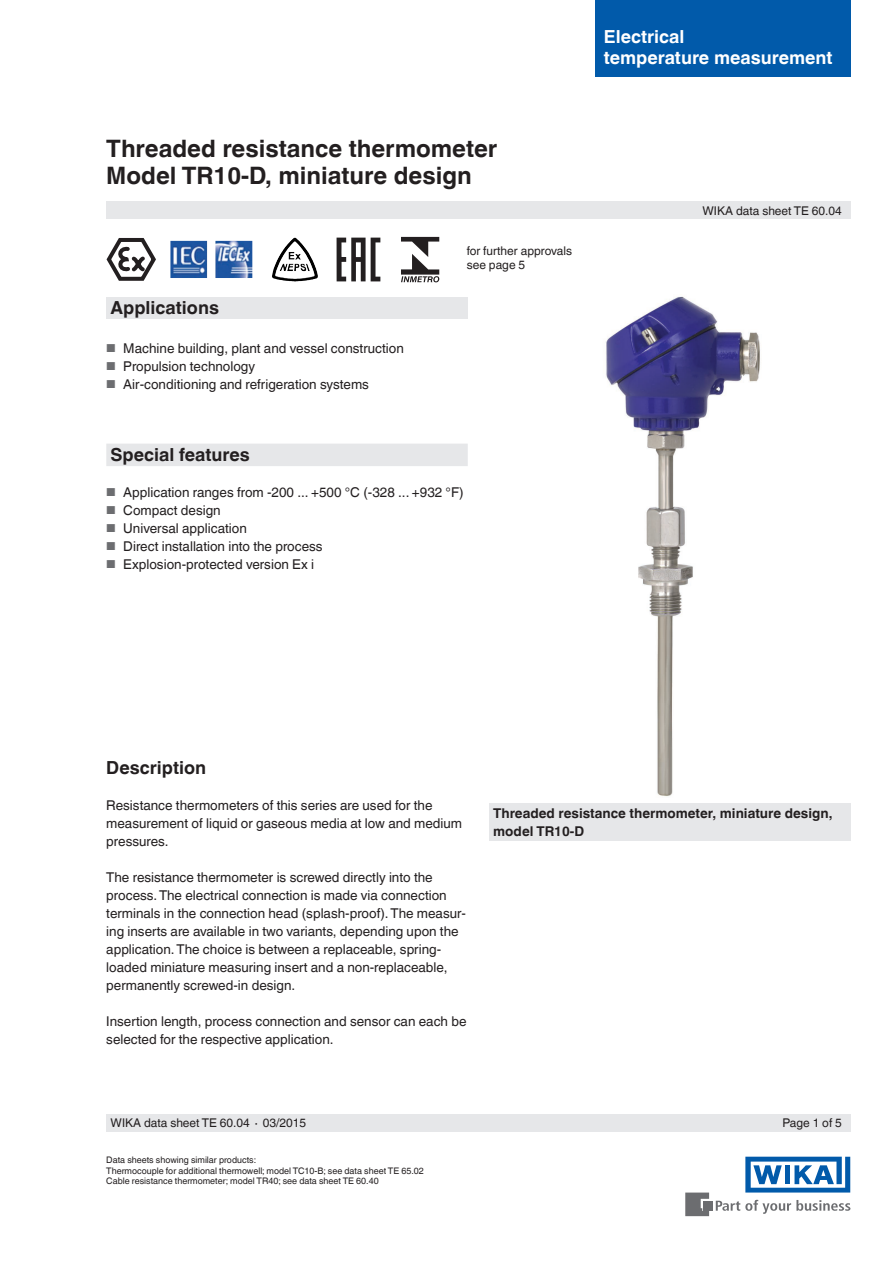
<style>
.page{position:relative;width:893px;height:1263px;background:#fff}
.page>*{position:absolute;margin:0;border:0;box-sizing:border-box;transform-origin:0 0}
.t1{font:700 24px/27px "Helvetica World";color:#231f20}
.t2{font:700 18px "Helvetica World";color:#231f20}
.t3{font:700 18px/21px "Helvetica World";color:#fff}
.t4{font:13.5px/18px "Helvetica World";color:#231f20}
.t5{font:700 13.5px/18px "Helvetica World";color:#231f20}
.t6{font:12px/13.5px "Helvetica World";color:#231f20}
.t7{font:9px/10.5px "Helvetica World";color:#231f20}
.s1{font-size:11.55px;color:#6c6d70}
</style>
<div class="page">
<div style="left:106px;top:298px;width:362px;height:21px;background:#e6e7e9"></div>
<svg style="left:716px;top:1200px;width:134px;height:14px"></svg>
<div style="left:703px;top:1201px;width:9px;height:9px;background:#6c6d70"></div>
<svg style="left:685px;top:1192px;width:24px;height:24px"></svg>
<svg style="left:745px;top:1157px;width:105px;height:35px"></svg>
<div style="left:106px;top:202px;width:744px;height:17px;background:#e6e7e9"></div>
<div style="left:106px;top:1114px;width:744px;height:17px;background:#e6e7e9"></div>
<div style="left:595px;top:0;width:255px;height:77px;background:#015aaa"></div>
<img style="left:605px;top:296px;width:155px;height:501px">
<svg style="left:106px;top:238px;width:50px;height:43px"></svg>
<svg style="left:337px;top:238px;width:43px;height:43px"></svg>
<img style="left:276px;top:238px;width:19px;height:24px">
<img style="left:170px;top:241px;width:82px;height:37px">
<svg style="left:401px;top:237px;width:38px;height:45px"></svg>
<div style="left:489px;top:804px;width:361px;height:37px;background:#e6e7e9"></div>
<div style="left:106px;top:444px;width:362px;height:22px;background:#e6e7e9"></div>
<h1 class="t1" style="left:106px;top:135px;width:392px">Threaded resistance thermometer<br>Model TR10-D, miniature design</h1>
<h2 class="t2" style="left:111px;top:297px;width:110px">Applications</h2>
<p class="t4" style="left:106px;top:339px;width:299px"><span class="s1">■</span> Machine building, plant and vessel construction</p>
<p class="t4" style="left:106px;top:357px;width:150px"><span class="s1">■</span> Propulsion technology</p>
<p class="t4" style="left:106px;top:375px;width:264px"><span class="s1">■</span> Air-conditioning and refrigeration systems</p>
<p class="t6" style="left:467px;top:244px;width:107px">for further approvals see page 5</p>
<h2 class="t2" style="left:111px;top:444px;width:141px">Special features</h2>
<p class="t4" style="left:106px;top:483px;width:359px"><span class="s1">■</span> Application ranges from -200 ... +500 °C (-328 ... +932 °F)</p>
<p class="t4" style="left:106px;top:501px;width:116px"><span class="s1">■</span> Compact design</p>
<p class="t4" style="left:106px;top:519px;width:142px"><span class="s1">■</span> Universal application</p>
<p class="t4" style="left:106px;top:537px;width:218px"><span class="s1">■</span> Direct installation into the process</p>
<p class="t4" style="left:106px;top:555px;width:209px"><span class="s1">■</span> Explosion-protected version Ex i</p>
<h2 class="t3" style="left:604px;top:26px;width:230px">Electrical<br>temperature measurement</h2>
<p class="t6" style="left:702px;top:204px;width:141px">WIKA data sheet TE 60.04</p>
<h2 class="t2" style="left:106px;top:757px;width:101px">Description</h2>
<p class="t4" style="left:106px;top:796px;width:357px">Resistance thermometers of this series are used for the measurement of liquid or gaseous media at low and medium pressures.</p>
<p class="t4" style="left:106px;top:868px;width:361px">The resistance thermometer is screwed directly into the process. The electrical connection is made via connection terminals in the connection head (splash-proof). The measur&shy;ing inserts are available in two variants, depending upon the application. The choice is between a replaceable, spring&shy;loaded miniature measuring insert and a non-replaceable, permanently screwed-in design.</p>
<p class="t4" style="left:106px;top:1012px;width:362px">Insertion length, process connection and sensor can each be selected for the respective application.</p>
<p class="t5" style="left:493px;top:804px;width:341px">Threaded resistance thermometer, miniature design, model TR10-D</p>
<p class="t6" style="left:111px;top:1116px;width:197px">WIKA data sheet TE 60.04 ∙ 03/2015</p>
<p class="t6" style="left:782px;top:1116px;width:61px">Page 1 of 5</p>
<p class="t7" style="left:106px;top:1155px;width:319px">Data sheets showing similar products:<br>Thermocouple for additional thermowell; model TC10-B; see data sheet TE 65.02<br>Cable resistance thermometer; model TR40; see data sheet TE 60.40</p>
</div>
